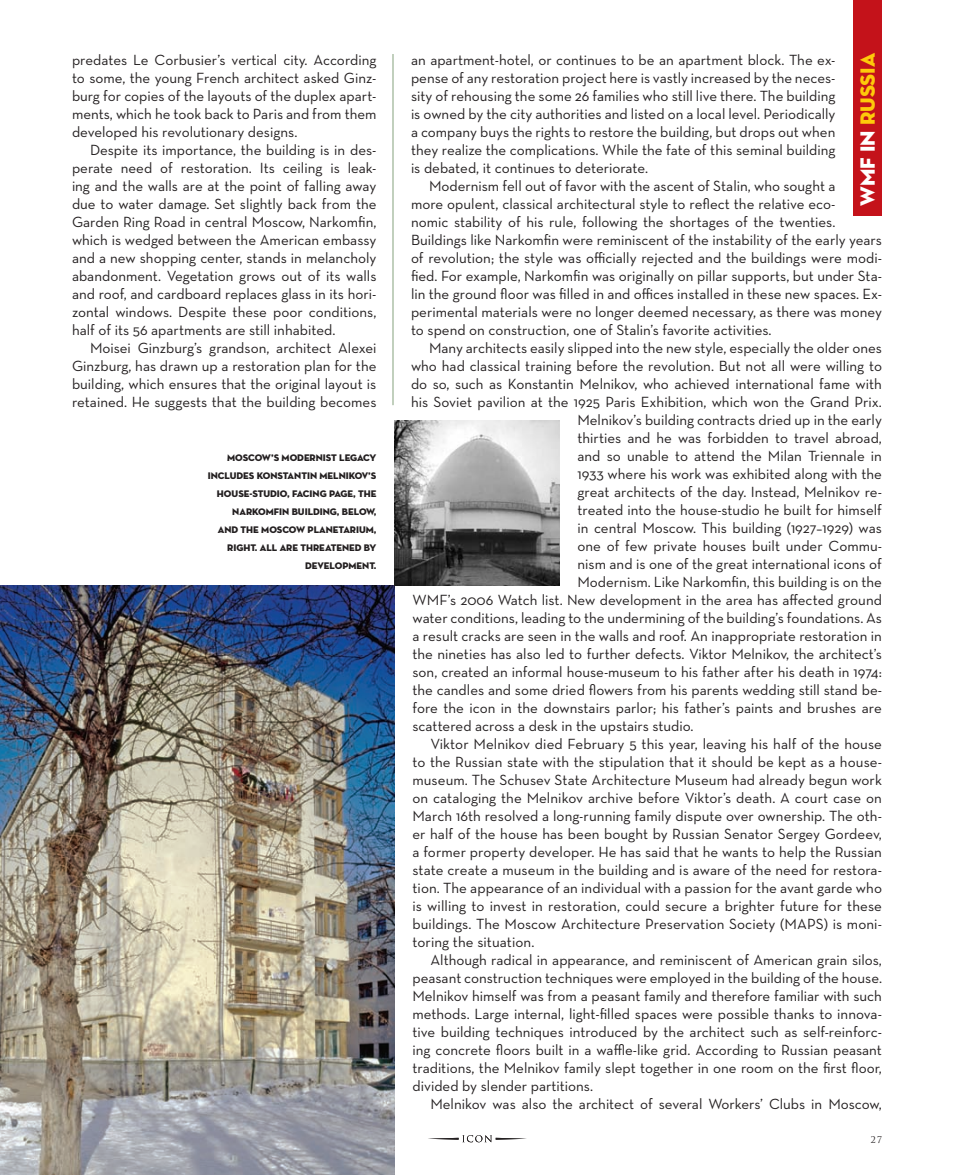
<style>
.page{position:relative;width:972px;height:1175px;background:#fff}
.page>*{position:absolute;margin:0;border:0;box-sizing:border-box;transform-origin:0 0}
.t1{font:21px "Neutra Disp Titling";color:#feca0a}
.t2{font:15px/18px "Neutra Text";color:#231f20;text-align:justify}
.t3{font:9.75px/18px "Neutra Disp Titling";color:#231f20;text-align:right}
.t4{font:9px "Trajan";color:#231f20}
.s1{color:#fff}
</style>
<div class="page">
<img style="left:0;top:585px;width:394px;height:589px">
<svg style="left:428px;top:1135px;width:99px;height:7px"></svg>
<img style="left:394px;top:420px;width:166px;height:165px">
<hr style="left:393px;top:54px;width:1px;height:351px;background:#84a17c">
<div style="left:854px;top:0;width:28px;height:216px;background:#c4121a"></div>
<p class="t2" style="left:72px;top:50px;width:306px">predates Le Corbusier’s vertical city. According to some, the young French architect asked Ginz&shy;burg for copies of the layouts of the duplex apart&shy;ments, which he took back to Paris and from them developed his revolutionary designs.</p>
<p class="t2" style="left:72px;top:140px;width:306px;text-indent:18px">Despite its importance, the building is in des&shy;perate need of restoration. Its ceiling is leak&shy;ing and the walls are at the point of falling away due to water damage. Set slightly back from the Garden Ring Road in central Moscow, Narkomfin, which is wedged between the American embassy and a new shopping center, stands in melancholy abandonment. Vegetation grows out of its walls and roof, and cardboard replaces glass in its hori&shy;zontal windows. Despite these poor conditions, half of its 56 apartments are still inhabited.</p>
<p class="t2" style="left:72px;top:338px;width:306px;text-indent:18px">Moisei Ginzburg’s grandson, architect Alexei Ginzburg, has drawn up a restoration plan for the building, which ensures that the original layout is retained. He suggests that the building becomes</p>
<p class="t3" style="left:208px;top:448px;width:170px">MOSCOW’S MODERNIST LEGACY<br>INCLUDES KONSTANTIN MELNIKOV’S<br>HOUSE-STUDIO, FACING PAGE, THE<br>NARKOMFIN BUILDING, BELOW,<br>AND THE MOSCOW PLANETARIUM,<br>RIGHT. ALL ARE THREATENED BY<br>DEVELOPMENT.</p>
<p class="t1" style="left:854px;top:206px;width:155px;rotate:-90deg"><span class="s1">WMF IN</span> RUSSIA</p>
<p class="t2" style="left:411px;top:50px;width:426px">an apartment-hotel, or continues to be an apartment block. The ex&shy;pense of any restoration project here is vastly increased by the neces&shy;sity of rehousing the some 26 families who still live there. The building is owned by the city authorities and listed on a local level. Periodically a company buys the rights to restore the building, but drops out when they realize the complications. While the fate of this seminal building is debated, it continues to deteriorate.</p>
<p class="t2" style="left:411px;top:176px;width:473px;text-align:left;text-indent:18px">Modernism fell out of favor with the ascent of Stalin, who sought a<br>more opulent, classical architectural style to reflect the relative eco-<br>nomic stability of his rule, following the shortages of the twenties.<br>Buildings like Narkomfin were reminiscent of the instability of the early years of revolution; the style was officially rejected and the buildings were modi&shy;fied. For example, Narkomfin was originally on pillar supports, but under Sta&shy;lin the ground floor was filled in and offices installed in these new spaces. Ex&shy;perimental materials were no longer deemed necessary, as there was money to spend on construction, one of Stalin’s favorite activities.</p>
<p class="t2" style="left:429px;top:338px;width:455px">Many architects easily slipped into the new style, especially the older ones</p>
<p class="t2" style="left:411px;top:356px;width:473px">who had classical training before the revolution. But not all were willing to</p>
<p class="t2" style="left:411px;top:374px;width:472px">do so, such as Konstantin Melnikov, who achieved international fame with</p>
<p class="t2" style="left:411px;top:392px;width:473px">his Soviet pavilion at the 1925 Paris Exhibition, which won the Grand Prix.</p>
<p class="t2" style="left:578px;top:410px;width:306px">Melnikov’s building contracts dried up in the early</p>
<p class="t2" style="left:578px;top:428px;width:306px">thirties and he was forbidden to travel abroad,</p>
<p class="t2" style="left:578px;top:446px;width:306px">and so unable to attend the Milan Triennale in</p>
<p class="t2" style="left:578px;top:464px;width:306px">1933 where his work was exhibited along with the</p>
<p class="t2" style="left:578px;top:482px;width:306px">great architects of the day. Instead, Melnikov re-</p>
<p class="t2" style="left:578px;top:500px;width:306px">treated into the house-studio he built for himself</p>
<p class="t2" style="left:578px;top:518px;width:306px">in central Moscow. This building (1927–1929) was</p>
<p class="t2" style="left:578px;top:536px;width:306px">one of few private houses built under Commu-</p>
<p class="t2" style="left:578px;top:554px;width:306px">nism and is one of the great international icons of</p>
<p class="t2" style="left:578px;top:572px;width:306px">Modernism. Like Narkomfin, this building is on the</p>
<p class="t2" style="left:412px;top:590px;width:471px">WMF’s 2006 Watch list. New development in the area has affected ground</p>
<p class="t2" style="left:412px;top:608px;width:471px">water conditions, leading to the undermining of the building’s foundations. As</p>
<p class="t2" style="left:412px;top:626px;width:471px">a result cracks are seen in the walls and roof. An inappropriate restoration in</p>
<p class="t2" style="left:412px;top:644px;width:471px">the nineties has also led to further defects. Viktor Melnikov, the architect’s</p>
<p class="t2" style="left:412px;top:662px;width:471px">son, created an informal house-museum to his father after his death in 1974:</p>
<p class="t2" style="left:412px;top:680px;width:471px">the candles and some dried flowers from his parents wedding still stand be-</p>
<p class="t2" style="left:412px;top:698px;width:471px">fore the icon in the downstairs parlor; his father’s paints and brushes are</p>
<p class="t2" style="left:412px;top:716px;width:283px">scattered across a desk in the upstairs studio.</p>
<p class="t2" style="left:412px;top:734px;width:471px;text-indent:18px">Viktor Melnikov died February 5 this year, leaving his half of the house to the Russian state with the stipulation that it should be kept as a house&shy;museum. The Schusev State Architecture Museum had already begun work on cataloging the Melnikov archive before Viktor’s death. A court case on March 16th resolved a long-running family dispute over ownership. The oth&shy;er half of the house has been bought by Russian Senator Sergey Gordeev, a former property developer. He has said that he wants to help the Russian state create a museum in the building and is aware of the need for restora&shy;tion. The appearance of an individual with a passion for the avant garde who is willing to invest in restoration, could secure a brighter future for these buildings. The Moscow Architecture Preservation Society (MAPS) is moni&shy;toring the situation.</p>
<p class="t2" style="left:412px;top:950px;width:471px;text-indent:18px">Although radical in appearance, and reminiscent of American grain silos, peasant construction techniques were employed in the building of the house.<br>Melnikov himself was from a peasant family and therefore familiar with such methods. Large internal, light-filled spaces were possible thanks to innova&shy;tive building techniques introduced by the architect such as self-reinforc&shy;ing concrete floors built in a waffle-like grid. According to Russian peasant traditions, the Melnikov family slept together in one room on the first floor, divided by slender partitions.</p>
<p class="t2" style="left:430px;top:1094px;width:453px">Melnikov was also the architect of several Workers’ Clubs in Moscow,</p>
<p class="t4" style="left:871px;top:1134px;width:13px">27</p>
</div>
